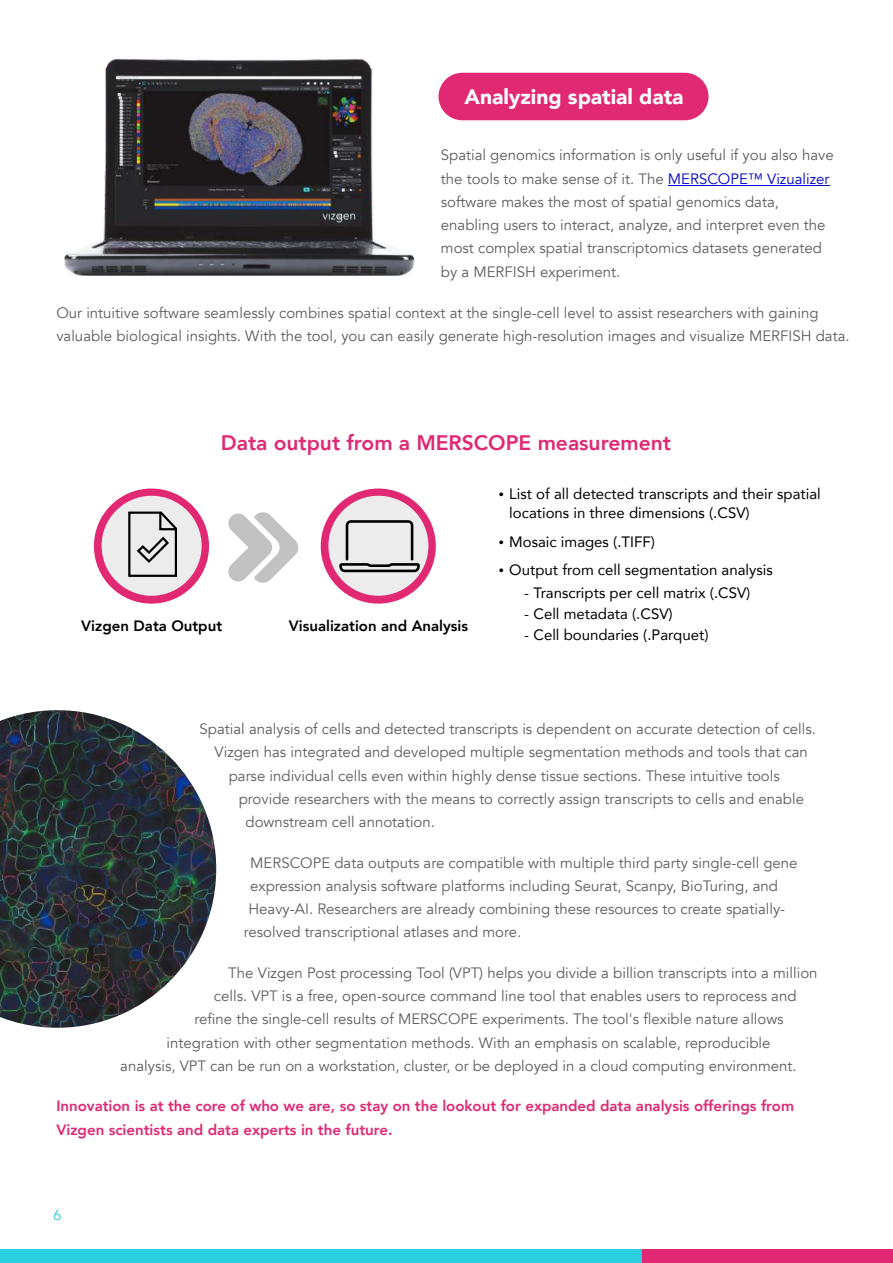
<style>
.page{position:relative;width:893px;height:1263px;background:#fff}
.page>*{position:absolute;margin:0;border:0;box-sizing:border-box;transform-origin:0 0}
.t1{font:800 21px "Avenir";color:#e02873}
.t2{font:900 21px "Avenir";color:#fff}
.t3{font:15px/23.2px "Avenir";color:#5f5d5d}
.t4{font:15px/18.8px "Avenir";color:#000}
.t5{font:800 15px/23.2px "Avenir";color:#e02873}
.t6{font:800 15px "Avenir";color:#000}
.t7{font:15px "Avenir";color:#2bcfe0}
.s1{color:#0003c9}
</style>
<div class="page">
<img style="left:0;top:710px;width:216px;height:318px">
<div style="left:438px;top:73px;width:270px;height:47px;background:#e02873;border-radius:24px"></div>
<img style="left:64px;top:59px;width:351px;height:216px">
<hr style="left:668px;top:185px;width:161px;height:1px;background:#0003c9">
<div style="left:94px;top:488px;width:115px;height:116px;background:#e02873;border-radius:50%"></div>
<div style="left:102px;top:496px;width:100px;height:100px;background:#edecec;border-radius:50%"></div>
<div style="left:321px;top:488px;width:115px;height:116px;background:#e02873;border-radius:50%"></div>
<div style="left:328px;top:496px;width:100px;height:100px;background:#edecec;border-radius:50%"></div>
<svg style="left:128px;top:511px;width:49px;height:66px"></svg>
<svg style="left:339px;top:520px;width:81px;height:52px"></svg>
<svg style="left:228px;top:512px;width:70px;height:71px"></svg>
<div style="left:641px;top:1249px;width:252px;height:14px;background:#e02873"></div>
<div style="left:0;top:1249px;width:641px;height:14px;background:#2bcfe0"></div>
<h1 class="t2" style="left:464px;top:83px;width:221px">Analyzing spatial data</h1>
<p class="t3" style="left:441px;top:144px;width:394px">Spatial genomics information is only useful if you also have the tools to make sense of it. The <span class="s1">MERSCOPE™ Vizualizer </span>software makes the most of spatial genomics data, enabling users to interact, analyze, and interpret even the most complex spatial transcriptomics datasets generated by a MERFISH experiment.</p>
<p class="t3" style="left:56px;top:301px;width:795px">Our intuitive software seamlessly combines spatial context at the single-cell level to assist researchers with gaining valuable biological insights. With the tool, you can easily generate high-resolution images and visualize MERFISH data.</p>
<h1 class="t1" style="left:221px;top:429px;width:452px">Data output from a MERSCOPE measurement</h1>
<p class="t4" style="left:509px;top:485px;width:313px">List of all detected transcripts and their spatial locations in three dimensions (.CSV)</p>
<p class="t4" style="left:509px;top:527px;width:265px;line-height:28.5px">Mosaic images (.TIFF)<br>Output from cell segmentation analysis</p>
<p class="t4" style="left:524px;top:584px;width:228px">- Transcripts per cell matrix (.CSV)</p>
<p class="t4" style="left:524px;top:605px;width:150px">- Cell metadata (.CSV)</p>
<p class="t4" style="left:524px;top:626px;width:186px">- Cell boundaries (.Parquet)</p>
<p class="t6" style="left:81px;top:616px;width:142px">Vizgen Data Output</p>
<p class="t6" style="left:289px;top:616px;width:181px">Visualization and Analysis</p>
<p class="t3" style="left:200px;top:717px;width:618px">Spatial analysis of cells and detected transcripts is dependent on accurate detection of cells.</p>
<p class="t3" style="left:215px;top:741px;width:595px">Vizgen has integrated and developed multiple segmentation methods and tools that can</p>
<p class="t3" style="left:229px;top:764px;width:553px">parse individual cells even within highly dense tissue sections. These intuitive tools</p>
<p class="t3" style="left:239px;top:787px;width:567px">provide researchers with the means to correctly assign transcripts to cells and enable</p>
<p class="t3" style="left:246px;top:810px;width:191px">downstream cell annotation.</p>
<p class="t3" style="left:250px;top:851px;width:549px">MERSCOPE data outputs are compatible with multiple third party single-cell gene</p>
<p class="t3" style="left:250px;top:874px;width:529px">expression analysis software platforms including Seurat, Scanpy, BioTuring, and</p>
<p class="t3" style="left:248px;top:897px;width:538px">Heavy-AI. Researchers are already combining these resources to create spatially-</p>
<p class="t3" style="left:244px;top:921px;width:279px">resolved transcriptional atlases and more.</p>
<p class="t3" style="left:228px;top:961px;width:591px">The Vizgen Post processing Tool (VPT) helps you divide a billion transcripts into a million</p>
<p class="t3" style="left:214px;top:984px;width:584px">cells. VPT is a free, open-source command line tool that enables users to reprocess and</p>
<p class="t3" style="left:194px;top:1008px;width:591px">refine the single-cell results of MERSCOPE experiments. The tool's flexible nature allows</p>
<p class="t3" style="left:167px;top:1031px;width:605px">integration with other segmentation methods. With an emphasis on scalable, reproducible</p>
<p class="t3" style="left:120px;top:1054px;width:678px">analysis, VPT can be run on a workstation, cluster, or be deployed in a cloud computing environment.</p>
<p class="t5" style="left:56px;top:1095px;width:739px">Innovation is at the core of who we are, so stay on the lookout for expanded data analysis offerings from<br>Vizgen scientists and data experts in the future.</p>
<p class="t7" style="left:53px;top:1205px;width:10px">6</p>
</div>
